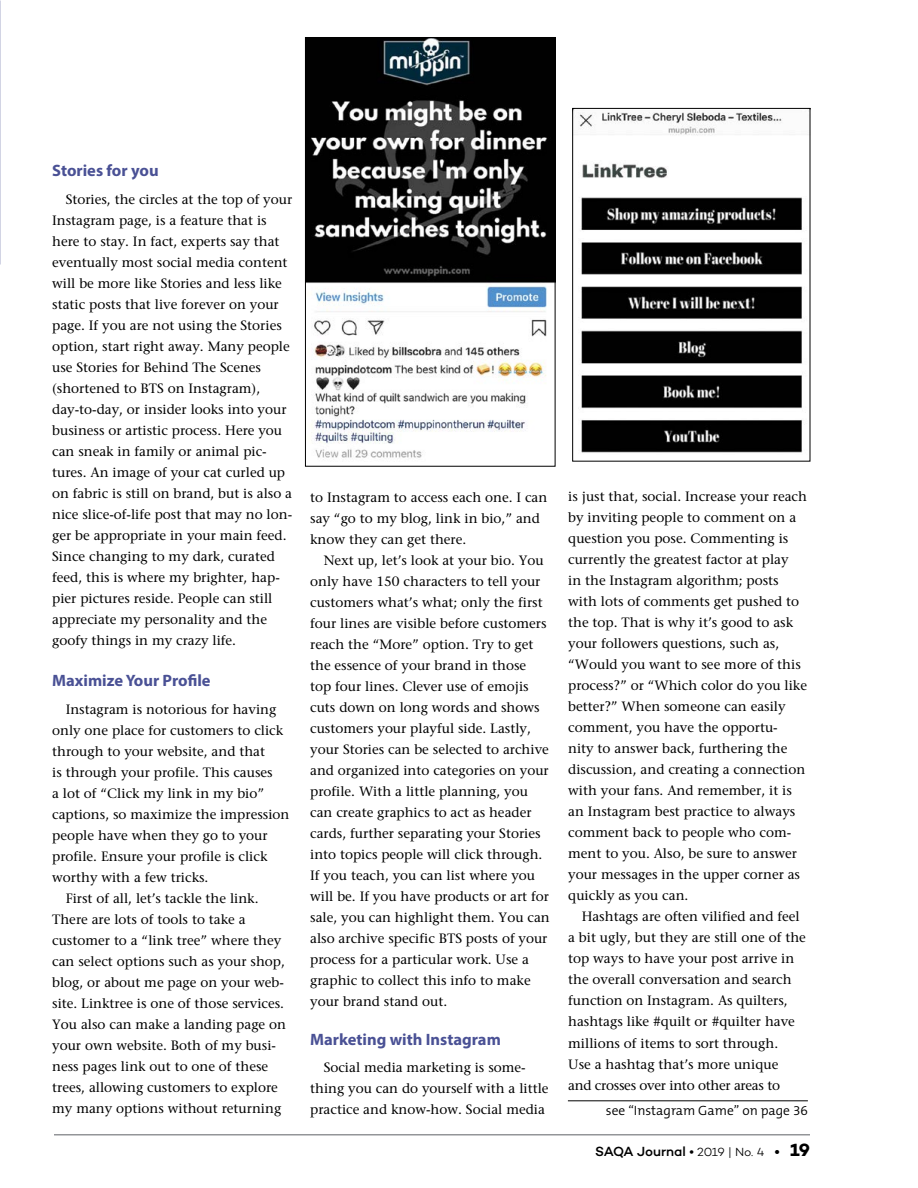
<style>
.page{position:relative;width:918px;height:1188px;background:#fff}
.page>*{position:absolute;margin:0;border:0;box-sizing:border-box;transform-origin:0 0}
.t1{font:700 16.5px "Myriad Pro";color:#4a5195}
.t2{font:13.5px/21px "Stone Serif";color:#000}
.t3{font:300 13.5px "The Mix B W4";color:#000}
.t4{font:500 13.5px "Campton";letter-spacing:-.005em;color:#000}
.s1{font-weight:300;font-size:12px}
.s2{font-weight:700}
.s3{font-weight:700;font-size:18px}
</style>
<div class="page">
<hr style="left:54px;top:1134px;width:756px;height:2px;background:#939598">
<img style="left:574px;top:110px;width:234px;height:343px">
<div style="left:572px;top:108px;width:238px;height:353px;border:1px solid #000"></div>
<img style="left:307px;top:39px;width:246px;height:419px">
<div style="left:305px;top:37px;width:250px;height:429px;border:1px solid #000"></div>
<hr style="left:568px;top:1101px;width:240px;height:1px;background:#000">
<p class="t1" style="left:52px;top:159px;width:108px">Stories for you</p>
<p class="t2" style="left:52px;top:189px;width:242px;text-indent:14px">Stories, the circles at the top of your Instagram page, is a feature that is here to stay. In fact, experts say that eventually most social media content will be more like Stories and less like static posts that live forever on your page. If you are not using the Stories option, start right away. Many people use Stories for Behind The Scenes (shortened to BTS on Instagram), day-to-day, or insider looks into your business or artistic process. Here you can sneak in family or animal pic&shy;tures. An image of your cat curled up on fabric is still on brand, but is also a nice slice-of-life post that may no lon&shy;ger be appropriate in your main feed.<br>Since changing to my dark, curated feed, this is where my brighter, hap&shy;pier pictures reside. People can still appreciate my personality and the goofy things in my crazy life.</p>
<p class="t1" style="left:52px;top:669px;width:160px">Maximize Your Profile</p>
<p class="t2" style="left:66px;top:699px;width:212px">Instagram is notorious for having</p>
<p class="t2" style="left:52px;top:720px;width:233px">only one place for customers to click</p>
<p class="t2" style="left:52px;top:741px;width:214px">through to your website, and that</p>
<p class="t2" style="left:52px;top:762px;width:222px">is through your profile. This causes</p>
<p class="t2" style="left:52px;top:783px;width:213px">a lot of “Click my link in my bio”</p>
<p class="t2" style="left:52px;top:804px;width:239px">captions, so maximize the impression</p>
<p class="t2" style="left:52px;top:825px;width:217px">people have when they go to your</p>
<p class="t2" style="left:52px;top:846px;width:217px">profile. Ensure your profile is click</p>
<p class="t2" style="left:52px;top:867px;width:158px">worthy with a few tricks.</p>
<p class="t2" style="left:66px;top:888px;width:194px">First of all, let’s tackle the link.</p>
<p class="t2" style="left:52px;top:909px;width:195px">There are lots of tools to take a</p>
<p class="t2" style="left:52px;top:930px;width:231px">customer to a “link tree” where they</p>
<p class="t2" style="left:52px;top:951px;width:234px">can select options such as your shop,</p>
<p class="t2" style="left:52px;top:972px;width:233px">blog, or about me page on your web-</p>
<p class="t2" style="left:52px;top:993px;width:233px">site. Linktree is one of those services.</p>
<p class="t2" style="left:52px;top:1014px;width:235px">You also can make a landing page on</p>
<p class="t2" style="left:52px;top:1035px;width:225px">your own website. Both of my busi-</p>
<p class="t2" style="left:52px;top:1056px;width:218px">ness pages link out to one of these</p>
<p class="t2" style="left:52px;top:1077px;width:227px">trees, allowing customers to explore</p>
<p class="t2" style="left:52px;top:1098px;width:231px">my many options without returning</p>
<p class="t2" style="left:310px;top:487px;width:239px">to Instagram to access each one. I can say “go to my blog, link in bio,” and know they can get there.</p>
<p class="t2" style="left:310px;top:550px;width:241px;text-indent:14px">Next up, let’s look at your bio. You only have 150 characters to tell your customers what’s what; only the first four lines are visible before customers reach the “More” option. Try to get the essence of your brand in those top four lines. Clever use of emojis cuts down on long words and shows customers your playful side. Lastly, your Stories can be selected to archive and organized into categories on your profile. With a little planning, you can create graphics to act as header cards, further separating your Stories into topics people will click through.<br>If you teach, you can list where you will be. If you have products or art for sale, you can highlight them. You can also archive specific BTS posts of your process for a particular work. Use a graphic to collect this info to make your brand stand out.</p>
<p class="t1" style="left:310px;top:1029px;width:192px">Marketing with Instagram</p>
<p class="t2" style="left:310px;top:1057px;width:240px;text-indent:14px">Social media marketing is some&shy;thing you can do yourself with a little practice and know-how. Social media</p>
<p class="t2" style="left:568px;top:486px;width:240px">is just that, social. Increase your reach by inviting people to comment on a question you pose. Commenting is currently the greatest factor at play<br>in the Instagram algorithm; posts with lots of comments get pushed to the top. That is why it’s good to ask your followers questions, such as, “Would you want to see more of this process?” or “Which color do you like better?” When someone can easily comment, you have the opportu-<br>nity to answer back, furthering the discussion, and creating a connection with your fans. And remember, it is an Instagram best practice to always comment back to people who com&shy;ment to you. Also, be sure to answer your messages in the upper corner as quickly as you can.</p>
<p class="t2" style="left:568px;top:906px;width:239px;text-indent:14px">Hashtags are often vilified and feel a bit ugly, but they are still one of the top ways to have your post arrive in the overall conversation and search function on Instagram. As quilters, hashtags like #quilt or #quilter have millions of items to sort through.<br>Use a hashtag that’s more unique<br>and crosses over into other areas to</p>
<p class="t3" style="left:606px;top:1101px;width:203px">see “Instagram Game” on page 36</p>
<p class="t4" style="left:595px;top:1143px;width:216px">SAQA Journal • <span class="s1">2019 | No. 4</span> <span class="s2">•</span> <span class="s3">19</span></p>
</div>
